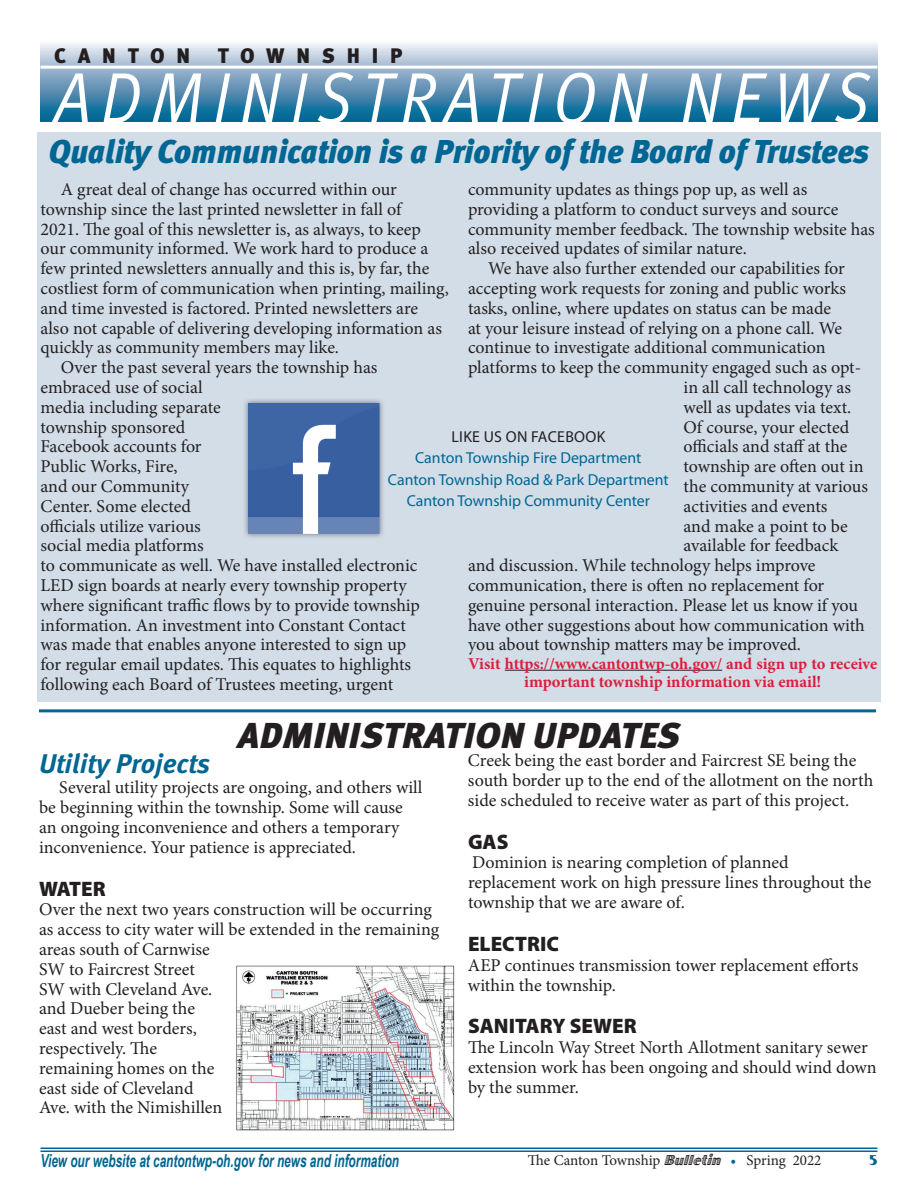
<style>
.page{position:relative;width:918px;height:1188px;background:#fff}
.page>*{position:absolute;margin:0;border:0;box-sizing:border-box;transform-origin:0 0}
.t1{font:italic 72px "Meta Pro";letter-spacing:.14em;color:#fff;scale:.9 1}
.t2{font:italic 900 36px "Meta Pro";letter-spacing:.01em;color:#231f20}
.t3{font:italic 900 33px "Meta Pro";letter-spacing:-.005em;color:#006693;scale:.95 1}
.t4{font:italic 700 27px "Meta Pro";color:#006693}
.t5{font:900 21px "Myriad Pro";color:#231f20}
.t6{font:900 21px "Meta Pro";letter-spacing:.56em;color:#231f20}
.t7{font:18px/19.8px "Minion Pro";color:#231f20}
.t8{font:italic 700 18px "Arial Narrow";color:#006693;scale:.8 1}
.t9{font:700 16.5px/18.1px "Minion Pro";letter-spacing:-.005em;color:#da1f3d;text-align:center}
.t10{font:15.9px/21.5px "Myriad Pro";color:#006693;text-align:center}
.t11{font:15.9px "Myriad Pro";letter-spacing:.02em;color:#231f20}
.t12{font:15px "Minion Pro";letter-spacing:-.005em;color:#231f20}
.t13{font:15px "Boca Raton ICG Solid";color:#006693}
.s1{font-family:"Boca Raton ICG";font-style:italic}
.s2{color:#006693}
</style>
<div class="page">
<hr style="left:40px;top:1148px;width:838px;height:1px;background:#006693">
<hr style="left:40px;top:1151px;width:838px;height:1px;background:#006693">
<div style="left:37px;top:132px;width:844px;height:570px;background:#d2dde8"></div>
<div style="left:40px;top:40px;width:838px;height:82px;background:linear-gradient(to bottom,#faeff6,#005b8e)"></div>
<hr style="left:40px;top:66px;width:838px;height:3px;background:#fff">
<img style="left:244px;top:399px;width:139px;height:139px">
<hr style="left:505px;top:670px;width:217px;height:1px;background:#231f20">
<hr style="left:39px;top:709px;width:837px;height:3px;background:#006693">
<img style="left:236px;top:965px;width:219px;height:166px">
<p class="t6" style="left:54px;top:43px;width:137px">CANTON</p>
<p class="t6" style="left:218px;top:43px;width:186px">TOWNSHIP</p>
<h1 class="t1" style="left:54px;top:52px;width:908px">ADMINISTRATION NEWS</h1>
<h3 class="t3" style="left:48px;top:131px;width:866px">Quality Communication is a Priority of the Board of Trustees</h3>
<p class="t7" style="left:61px;top:179px;width:338px">A great deal of change has occurred within our</p>
<p class="t7" style="left:40px;top:199px;width:363px">township since the last printed newsletter in fall of</p>
<p class="t7" style="left:40px;top:219px;width:382px">2021. The goal of this newsletter is, as always, to keep</p>
<p class="t7" style="left:40px;top:239px;width:389px">our community informed. We work hard to produce a</p>
<p class="t7" style="left:40px;top:259px;width:390px">few printed newsletters annually and this is, by far, the</p>
<p class="t7" style="left:40px;top:278px;width:410px">costliest form of communication when printing, mailing,</p>
<p class="t7" style="left:40px;top:298px;width:379px">and time invested is factored. Printed newsletters are</p>
<p class="t7" style="left:40px;top:318px;width:403px">also not capable of delivering developing information as</p>
<p class="t7" style="left:40px;top:338px;width:300px">quickly as community members may like.</p>
<p class="t7" style="left:61px;top:358px;width:318px">Over the past several years the township has</p>
<p class="t7" style="left:40px;top:377px;width:164px">embraced use of social</p>
<p class="t7" style="left:40px;top:397px;width:182px">media including separate</p>
<p class="t7" style="left:40px;top:417px;width:146px">township sponsored</p>
<p class="t7" style="left:40px;top:437px;width:163px">Facebook accounts for</p>
<p class="t7" style="left:40px;top:457px;width:139px">Public Works, Fire,</p>
<p class="t7" style="left:40px;top:476px;width:150px">and our Community</p>
<p class="t7" style="left:40px;top:496px;width:152px">Center. Some elected</p>
<p class="t7" style="left:40px;top:516px;width:162px">officials utilize various</p>
<p class="t7" style="left:40px;top:536px;width:165px">social media platforms</p>
<p class="t7" style="left:40px;top:556px;width:379px">to communicate as well. We have installed electronic</p>
<p class="t7" style="left:40px;top:575px;width:368px">LED sign boards at nearly every township property</p>
<p class="t7" style="left:40px;top:595px;width:381px">where significant traffic flows by to provide township</p>
<p class="t7" style="left:40px;top:615px;width:367px">information. An investment into Constant Contact</p>
<p class="t7" style="left:40px;top:635px;width:367px">was made that enables anyone interested to sign up</p>
<p class="t7" style="left:40px;top:655px;width:372px">for regular email updates. This equates to highlights</p>
<p class="t7" style="left:40px;top:674px;width:354px">following each Board of Trustees meeting, urgent</p>
<p class="t7" style="left:468px;top:179px;width:341px">community updates as things pop up, as well as</p>
<p class="t7" style="left:468px;top:199px;width:372px">providing a platform to conduct surveys and source</p>
<p class="t7" style="left:468px;top:219px;width:408px">community member feedback. The township website has</p>
<p class="t7" style="left:468px;top:239px;width:280px">also received updates of similar nature.</p>
<p class="t7" style="left:488px;top:259px;width:358px">We have also further extended our capabilities for</p>
<p class="t7" style="left:468px;top:278px;width:380px">accepting work requests for zoning and public works</p>
<p class="t7" style="left:468px;top:298px;width:365px">tasks, online, where updates on status can be made</p>
<p class="t7" style="left:468px;top:318px;width:376px">at your leisure instead of relying on a phone call. We</p>
<p class="t7" style="left:468px;top:338px;width:359px">continue to investigate additional communication</p>
<p class="t7" style="left:468px;top:358px;width:395px">platforms to keep the community engaged such as opt-</p>
<p class="t7" style="left:684px;top:377px;width:169px">in all call technology as</p>
<p class="t7" style="left:684px;top:397px;width:169px">well as updates via text.</p>
<p class="t7" style="left:684px;top:417px;width:167px">Of course, your elected</p>
<p class="t7" style="left:684px;top:437px;width:166px">officials and staff at the</p>
<p class="t7" style="left:684px;top:457px;width:182px">township are often out in</p>
<p class="t7" style="left:684px;top:476px;width:186px">the community at various</p>
<p class="t7" style="left:684px;top:496px;width:145px">activities and events</p>
<p class="t7" style="left:684px;top:516px;width:166px">and make a point to be</p>
<p class="t7" style="left:684px;top:536px;width:156px">available for feedback</p>
<p class="t7" style="left:468px;top:556px;width:349px">and discussion. While technology helps improve</p>
<p class="t7" style="left:468px;top:575px;width:358px">communication, there is often no replacement for</p>
<p class="t7" style="left:468px;top:595px;width:391px">genuine personal interaction. Please let us know if you</p>
<p class="t7" style="left:468px;top:615px;width:398px">have other suggestions about how communication with</p>
<p class="t7" style="left:468px;top:635px;width:335px">you about township matters may be improved.</p>
<p class="t9" style="left:468px;top:654px;width:411px">Visit https://www.cantontwp-oh.gov/ and sign up to receive important township information via email!</p>
<h2 class="t2" style="left:238px;top:712px;width:444px">ADMINISTRATION UPDATES</h2>
<p class="t11" style="left:451px;top:427px;width:155px">LIKE US ON FACEBOOK</p>
<p class="t10" style="left:388px;top:447px;width:282px">Canton Township Fire Department<br>Canton Township Road &amp; Park Department<br>Canton Township Community Center</p>
<h3 class="t4" style="left:39px;top:747px;width:173px">Utility Projects</h3>
<p class="t7" style="left:39px;top:778px;width:385px;text-indent:20px">Several utility projects are ongoing, and others will be beginning within the township. Some will cause an ongoing inconvenience and others a temporary inconvenience. Your patience is appreciated.</p>
<p class="t5" style="left:39px;top:874px;width:68px">WATER</p>
<p class="t7" style="left:39px;top:900px;width:402px">Over the next two years construction will be occurring as access to city water will be extended in the remaining areas south of Carnwise<br>SW to Faircrest Street<br>SW with Cleveland Ave.<br>and Dueber being the<br>east and west borders,<br>respectively. The<br>remaining homes on the<br>east side of Cleveland<br>Ave. with the Nimishillen</p>
<p class="t7" style="left:468px;top:751px;width:407px">Creek being the east border and Faircrest SE being the south border up to the end of the allotment on the north side scheduled to receive water as part of this project.</p>
<p class="t5" style="left:468px;top:828px;width:42px">GAS</p>
<p class="t7" style="left:468px;top:853px;width:405px">Dominion is nearing completion of planned replacement work on high pressure lines throughout the township that we are aware of.</p>
<p class="t5" style="left:468px;top:930px;width:93px">ELECTRIC</p>
<p class="t7" style="left:468px;top:955px;width:392px">AEP continues transmission tower replacement efforts within the township.</p>
<p class="t5" style="left:468px;top:1012px;width:170px">SANITARY SEWER</p>
<p class="t7" style="left:468px;top:1038px;width:410px">The Lincoln Way Street North Allotment sanitary sewer extension work has been ongoing and should wind down by the summer.</p>
<p class="t8" style="left:40px;top:1150px;width:450px">View our website at cantontwp-oh.gov for news and information</p>
<p class="t12" style="left:528px;top:1150px;width:295px">The Canton Township <span class="s1">Bulletin</span> <span class="s2">•</span> Spring 2022</p>
<p class="t13" style="left:869px;top:1152px;width:10px">5</p>
</div>
